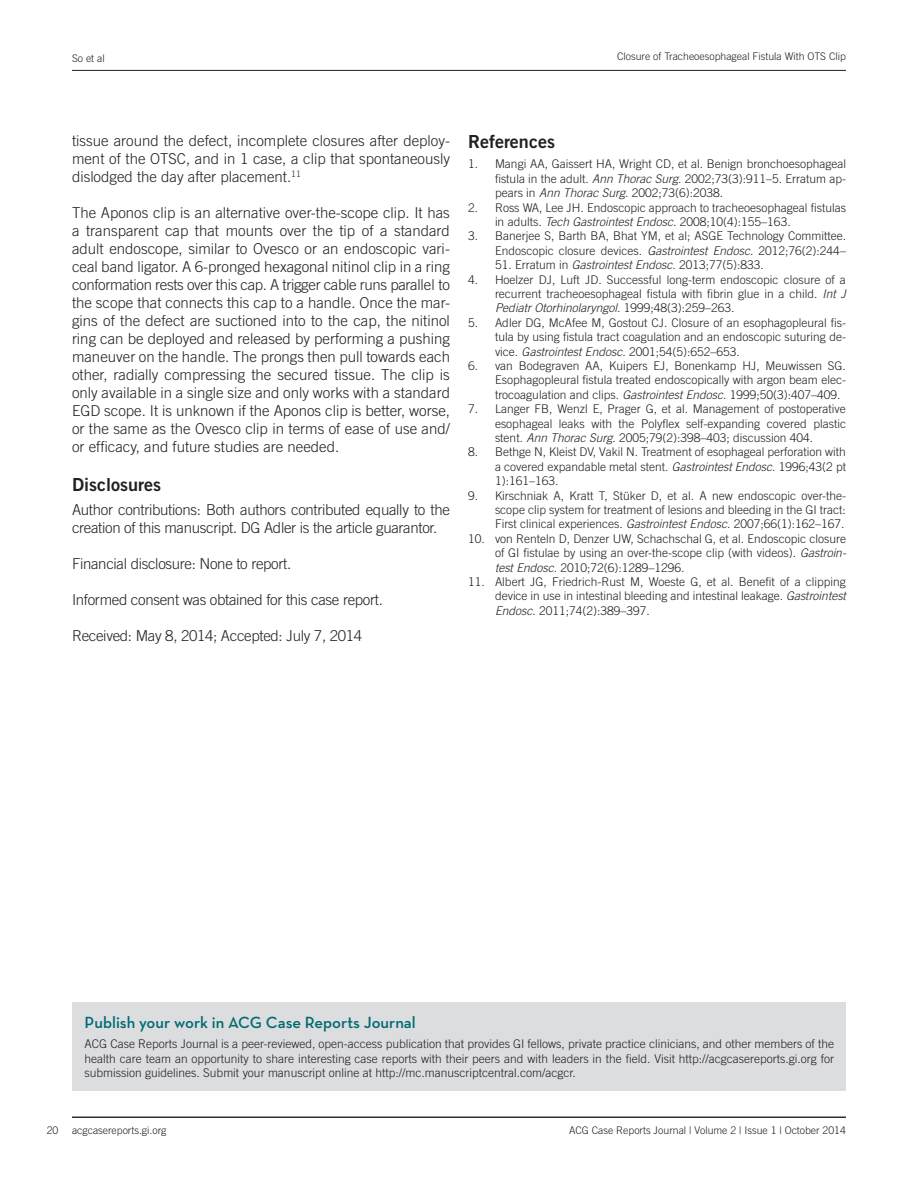
<style>
.page{position:relative;width:918px;height:1188px;background:#fff}
.page>*{position:absolute;margin:0;border:0;box-sizing:border-box;transform-origin:0 0}
.t1{font:18px "Trade Gothic LT Std Bd 2";color:#231f20}
.t2{font:600 16.5px "Neutraface Text";color:#006a71}
.CRJ_Paragraph_Style{font:300 15px/18px "Trade Gothic LT Std";letter-spacing:-.02em;color:#231f20;text-align:justify}
.t3{font:300 12px/14.4px "Trade Gothic LT Std";color:#231f20;text-align:justify}
.t4{font:300 10.5px "Trade Gothic LT Std";color:#231f20}
.s1{font-style:italic}
</style>
<div class="page">
<div style="left:73px;top:1002px;width:773px;height:89px;background:#dcdddf"></div>
<hr style="left:72px;top:70px;width:774px;height:1px;background:#231f20">
<hr style="left:72px;top:1117px;width:774px;height:1px;background:#231f20">
<p class="t4" style="left:72px;top:52px;width:34px">So et al</p>
<p class="t4" style="left:617px;top:50px;width:230px">Closure of Tracheoesophageal Fistula With OTS Clip</p>
<p class="CRJ_Paragraph_Style" style="left:72px;top:131px;width:380px">tissue around the defect, incomplete closures after deploy&shy;ment of the OTSC, and in 1 case, a clip that spontaneously dislodged the day after placement.<sup>11</sup></p>
<p class="CRJ_Paragraph_Style" style="left:72px;top:203px;width:380px">The Aponos clip is an alternative over-the-scope clip. It has a transparent cap that mounts over the tip of a standard adult endoscope, similar to Ovesco or an endoscopic vari&shy;ceal band ligator. A 6-pronged hexagonal nitinol clip in a ring conformation rests over this cap. A trigger cable runs parallel to the scope that connects this cap to a handle. Once the mar&shy;gins of the defect are suctioned into to the cap, the nitinol ring can be deployed and released by performing a pushing maneuver on the handle. The prongs then pull towards each other, radially compressing the secured tissue. The clip is only available in a single size and only works with a standard EGD scope. It is unknown if the Aponos clip is better, worse, or the same as the Ovesco clip in terms of ease of use and/ or efficacy, and future studies are needed.</p>
<p class="t1" style="left:72px;top:474px;width:90px">Disclosures</p>
<p class="CRJ_Paragraph_Style" style="left:72px;top:501px;width:380px">Author contributions: Both authors contributed equally to the creation of this manuscript. DG Adler is the article guarantor.</p>
<p class="CRJ_Paragraph_Style" style="left:72px;top:555px;width:221px">Financial disclosure: None to report.</p>
<p class="CRJ_Paragraph_Style" style="left:72px;top:591px;width:312px">Informed consent was obtained for this case report.</p>
<p class="CRJ_Paragraph_Style" style="left:72px;top:627px;width:292px">Received: May 8, 2014; Accepted: July 7, 2014</p>
<p class="t1" style="left:468px;top:130px;width:88px">References</p>
<p class="t3" style="left:495px;top:157px;width:353px;text-indent:-27px">1. Mangi AA, Gaissert HA, Wright CD, et al. Benign bronchoesophageal fistula in the adult. <span class="s1">Ann Thorac Surg</span>. 2002;73(3):911–5. Erratum ap&shy;pears in <span class="s1">Ann Thorac Surg</span>. 2002;73(6):2038.</p>
<p class="t3" style="left:495px;top:200px;width:353px;text-indent:-27px">2. Ross WA, Lee JH. Endoscopic approach to tracheoesophageal fistulas in adults. <span class="s1">Tech Gastrointest Endosc</span>. 2008;10(4):155–163.</p>
<p class="t3" style="left:468px;top:229px;width:380px;text-align:right">3. Banerjee S, Barth BA, Bhat YM, et al; ASGE Technology Committee.<br>Endoscopic closure devices. <span class="s1">Gastrointest Endosc</span>. 2012;76(2):244–</p>
<p class="t3" style="left:495px;top:258px;width:270px">51. Erratum in <span class="s1">Gastrointest Endosc</span>. 2013;77(5):833.</p>
<p class="t3" style="left:495px;top:272px;width:352px;text-indent:-27px">4. Hoelzer DJ, Luft JD. Successful long-term endoscopic closure of a recurrent tracheoesophageal fistula with fibrin glue in a child. <span class="s1">Int J Pediatr Otorhinolaryngol</span>. 1999;48(3):259–263.</p>
<p class="t3" style="left:495px;top:315px;width:353px;text-indent:-27px">5. Adler DG, McAfee M, Gostout CJ. Closure of an esophagopleural fis&shy;tula by using fistula tract coagulation and an endoscopic suturing de&shy;vice. <span class="s1">Gastrointest Endosc</span>. 2001;54(5):652–653.</p>
<p class="t3" style="left:495px;top:358px;width:353px;text-indent:-27px">6. van Bodegraven AA, Kuipers EJ, Bonenkamp HJ, Meuwissen SG.<br>Esophagopleural fistula treated endoscopically with argon beam elec&shy;trocoagulation and clips. <span class="s1">Gastrointest Endosc</span>. 1999;50(3):407–409.</p>
<p class="t3" style="left:495px;top:402px;width:353px;text-indent:-27px">7. Langer FB, Wenzl E, Prager G, et al. Management of postoperative esophageal leaks with the Polyflex self-expanding covered plastic stent. <span class="s1">Ann Thorac Surg</span>. 2005;79(2):398–403; discussion 404.</p>
<p class="t3" style="left:495px;top:445px;width:353px;text-indent:-27px">8. Bethge N, Kleist DV, Vakil N. Treatment of esophageal perforation with a covered expandable metal stent. <span class="s1">Gastrointest Endosc</span>. 1996;43(2 pt 1):161–163.</p>
<p class="t3" style="left:495px;top:488px;width:353px;text-indent:-27px">9. Kirschniak A, Kratt T, Stüker D, et al. A new endoscopic over-the&shy;scope clip system for treatment of lesions and bleeding in the GI tract:<br>First clinical experiences. <span class="s1">Gastrointest Endosc</span>. 2007;66(1):162–167.</p>
<p class="t3" style="left:495px;top:531px;width:353px;text-indent:-27px">10. von Renteln D, Denzer UW, Schachschal G, et al. Endoscopic closure of GI fistulae by using an over-the-scope clip (with videos). <span class="s1">Gastroin&shy;test Endosc</span>. 2010;72(6):1289–1296.</p>
<p class="t3" style="left:495px;top:574px;width:353px;text-indent:-27px">11. Albert JG, Friedrich-Rust M, Woeste G, et al. Benefit of a clipping device in use in intestinal bleeding and intestinal leakage. <span class="s1">Gastrointest Endosc</span>. 2011;74(2):389–397.</p>
<h2 class="t2" style="left:85px;top:1012px;width:333px">Publish your work in ACG Case Reports Journal</h2>
<p class="t3" style="left:85px;top:1037px;width:751px">ACG Case Reports Journal is a peer-reviewed, open-access publication that provides GI fellows, private practice clinicians, and other members of the health care team an opportunity to share interesting case reports with their peers and with leaders in the field. Visit http://acgcasereports.gi.org for submission guidelines. Submit your manuscript online at http://mc.manuscriptcentral.com/acgcr.</p>
<p class="t4" style="left:47px;top:1124px;width:13px">20</p>
<p class="t4" style="left:569px;top:1124px;width:278px">ACG Case Reports Journal | Volume 2 | Issue 1 | October 2014</p>
<p class="t4" style="left:72px;top:1124px;width:96px">acgcasereports.gi.org</p>
</div>
